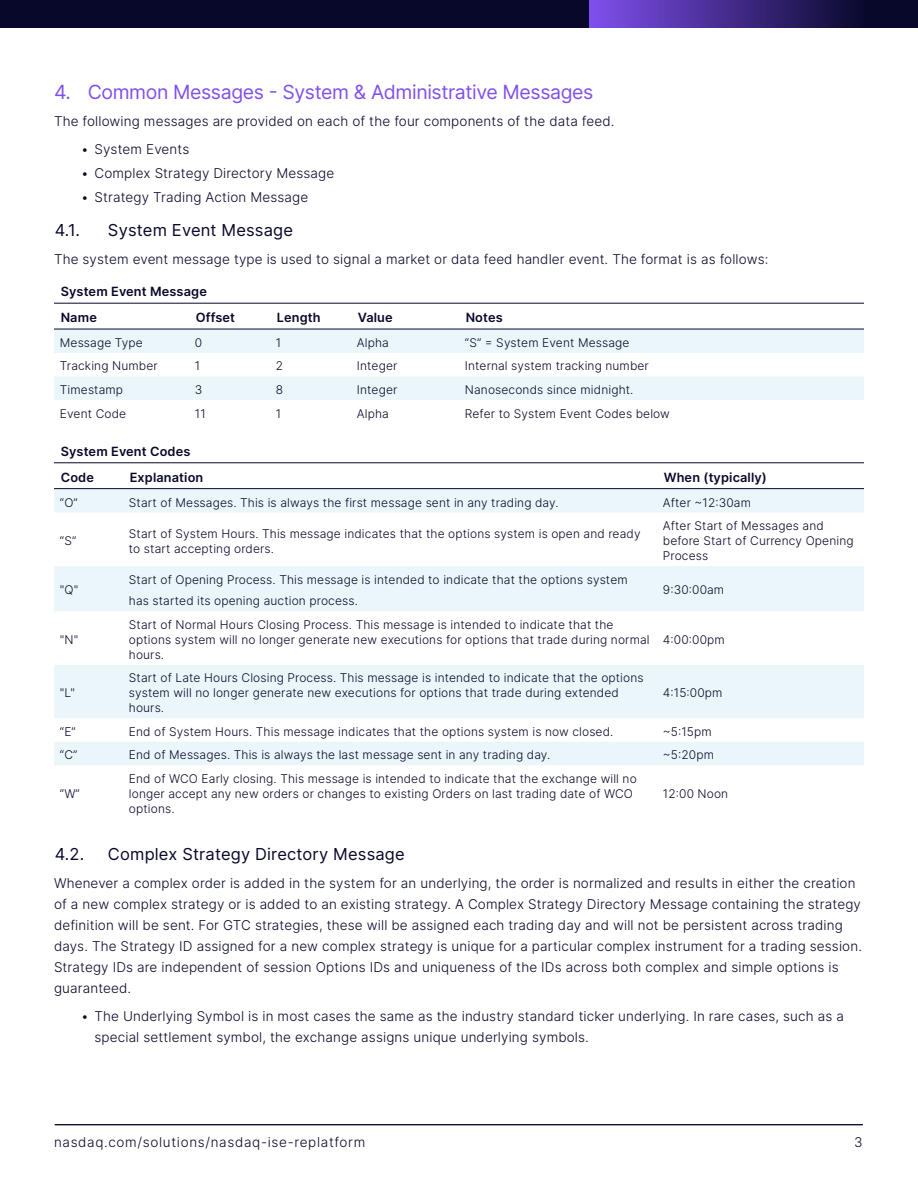
<style>
.page{position:relative;width:918px;height:1188px;background:#fff}
.page>*{position:absolute;margin:0;border:0;box-sizing:border-box;transform-origin:0 0}
.t1{font:19.5px "Inter";letter-spacing:-.02em;color:#814fec}
.t2{font:16.5px "Inter";letter-spacing:.01em;color:#08082a}
.t3{font:300 13.5px/21px "Inter";letter-spacing:.01em;color:#08082a}
.t4{font:300 13.5px "Inter";letter-spacing:.05em;color:#08082a}
.t5{font:600 12.75px/25.8px "Inter";letter-spacing:.01em;color:#08082a}
.t6{font:300 12px/15px "Inter";letter-spacing:.01em;color:#08082a}
</style>
<div class="page">
<hr style="left:55px;top:1124px;width:808px;height:1px;background:#08082a">
<div style="left:0;top:0;width:918px;height:28px;background:#08082a"></div>
<svg style="left:589px;top:0;width:265px;height:28px;background:#472d90"></svg>
<svg style="left:54px;top:330px;width:810px;height:70px;fill:#ebf6fa"></svg>
<hr style="left:54px;top:303px;width:135px;height:1px;background:#08082a">
<hr style="left:189px;top:303px;width:81px;height:1px;background:#08082a">
<hr style="left:270px;top:303px;width:81px;height:1px;background:#08082a">
<hr style="left:351px;top:303px;width:108px;height:1px;background:#08082a">
<hr style="left:459px;top:303px;width:405px;height:1px;background:#08082a">
<hr style="left:54px;top:329px;width:135px;height:1px;background:#08082a">
<hr style="left:189px;top:329px;width:81px;height:1px;background:#08082a">
<hr style="left:270px;top:329px;width:81px;height:1px;background:#08082a">
<hr style="left:351px;top:329px;width:108px;height:1px;background:#08082a">
<hr style="left:459px;top:329px;width:405px;height:1px;background:#08082a">
<svg style="left:54px;top:489px;width:810px;height:276px;fill:#ebf6fa"></svg>
<hr style="left:54px;top:462px;width:69px;height:1px;background:#08082a">
<hr style="left:123px;top:462px;width:534px;height:1px;background:#08082a">
<hr style="left:657px;top:462px;width:207px;height:1px;background:#08082a">
<hr style="left:54px;top:488px;width:69px;height:1px;background:#08082a">
<hr style="left:123px;top:488px;width:534px;height:1px;background:#08082a">
<hr style="left:657px;top:488px;width:207px;height:1px;background:#08082a">
<h1 class="t1" style="left:54px;top:77px;width:541px">4. Common Messages - System &amp; Administrative Messages</h1>
<p class="t3" style="left:54px;top:111px;width:562px">The following messages are provided on each of the four components of the data feed.</p>
<p class="t3" style="left:81px;top:139px;width:110px">• System Events</p>
<p class="t3" style="left:81px;top:162px;width:255px">• Complex Strategy Directory Message</p>
<p class="t3" style="left:81px;top:186px;width:229px">• Strategy Trading Action Message</p>
<h2 class="t2" style="left:55px;top:218px;width:27px">4.1.</h2>
<h2 class="t2" style="left:108px;top:218px;width:187px">System Event Message</h2>
<p class="t3" style="left:54px;top:248px;width:716px">The system event message type is used to signal a market or data feed handler event. The format is as follows:</p>
<p class="t5" style="left:61px;top:279px;width:148px">System Event Message<br>Name</p>
<p class="t5" style="left:196px;top:304px;width:41px">Offset</p>
<p class="t5" style="left:277px;top:304px;width:45px">Length</p>
<p class="t5" style="left:358px;top:304px;width:36px">Value</p>
<p class="t5" style="left:466px;top:304px;width:39px">Notes</p>
<p class="t6" style="left:60px;top:335px;width:84px">Message Type</p>
<p class="t6" style="left:195px;top:335px;width:9px">0</p>
<p class="t6" style="left:276px;top:335px;width:7px">1</p>
<p class="t6" style="left:357px;top:335px;width:33px">Alpha</p>
<p class="t6" style="left:465px;top:335px;width:166px">“S” = System Event Message</p>
<p class="t6" style="left:60px;top:358px;width:99px">Tracking Number</p>
<p class="t6" style="left:195px;top:358px;width:7px">1</p>
<p class="t6" style="left:276px;top:358px;width:9px">2</p>
<p class="t6" style="left:357px;top:358px;width:42px">Integer</p>
<p class="t6" style="left:465px;top:358px;width:185px">Internal system tracking number</p>
<p class="t6" style="left:60px;top:382px;width:65px">Timestamp</p>
<p class="t6" style="left:195px;top:382px;width:9px">3</p>
<p class="t6" style="left:276px;top:382px;width:9px">8</p>
<p class="t6" style="left:357px;top:382px;width:42px">Integer</p>
<p class="t6" style="left:465px;top:382px;width:170px">Nanoseconds since midnight.</p>
<p class="t6" style="left:60px;top:405px;width:68px">Event Code</p>
<p class="t6" style="left:195px;top:405px;width:12px">11</p>
<p class="t6" style="left:276px;top:405px;width:7px">1</p>
<p class="t6" style="left:357px;top:405px;width:33px">Alpha</p>
<p class="t6" style="left:465px;top:405px;width:206px">Refer to System Event Codes below</p>
<p class="t5" style="left:61px;top:438px;width:131px">System Event Codes<br>Code</p>
<p class="t5" style="left:130px;top:464px;width:75px">Explanation</p>
<p class="t5" style="left:664px;top:464px;width:105px">When (typically)</p>
<p class="t6" style="left:60px;top:495px;width:19px">“O”</p>
<p class="t6" style="left:129px;top:495px;width:431px">Start of Messages. This is always the first message sent in any trading day.</p>
<p class="t6" style="left:663px;top:495px;width:90px">After ~12:30am</p>
<p class="t6" style="left:60px;top:533px;width:18px">“S”</p>
<p class="t6" style="left:129px;top:526px;width:513px">Start of System Hours. This message indicates that the options system is open and ready to start accepting orders.</p>
<p class="t6" style="left:663px;top:518px;width:192px">After Start of Messages and before Start of Currency Opening<br>Process</p>
<p class="t6" style="left:60px;top:582px;width:20px">"Q"</p>
<p class="t6" style="left:129px;top:568px;width:500px;line-height:21.8px">Start of Opening Process. This message is intended to indicate that the options system has started its opening auction process.</p>
<p class="t6" style="left:663px;top:582px;width:63px">9:30:00am</p>
<p class="t6" style="left:60px;top:632px;width:20px">"N"</p>
<p class="t6" style="left:129px;top:617px;width:522px">Start of Normal Hours Closing Process. This message is intended to indicate that the options system will no longer generate new executions for options that trade during normal hours.</p>
<p class="t6" style="left:663px;top:632px;width:63px">4:00:00pm</p>
<p class="t6" style="left:60px;top:685px;width:17px">"L"</p>
<p class="t6" style="left:129px;top:670px;width:516px">Start of Late Hours Closing Process. This message is intended to indicate that the options system will no longer generate new executions for options that trade during extended hours.</p>
<p class="t6" style="left:663px;top:685px;width:61px">4:15:00pm</p>
<p class="t6" style="left:60px;top:724px;width:17px">“E”</p>
<p class="t6" style="left:129px;top:724px;width:486px">End of System Hours. This message indicates that the options system is now closed.</p>
<p class="t6" style="left:663px;top:724px;width:50px">~5:15pm</p>
<p class="t6" style="left:60px;top:747px;width:19px">“C”</p>
<p class="t6" style="left:129px;top:747px;width:423px">End of Messages. This is always the last message sent in any trading day.</p>
<p class="t6" style="left:663px;top:747px;width:53px">~5:20pm</p>
<p class="t6" style="left:60px;top:786px;width:21px">“W”</p>
<p class="t6" style="left:129px;top:771px;width:509px">End of WCO Early closing. This message is intended to indicate that the exchange will no longer accept any new orders or changes to existing Orders on last trading date of WCO options.</p>
<p class="t6" style="left:663px;top:786px;width:67px">12:00 Noon</p>
<h2 class="t2" style="left:55px;top:842px;width:31px">4.2.</h2>
<h2 class="t2" style="left:108px;top:842px;width:298px">Complex Strategy Directory Message</h2>
<p class="t3" style="left:54px;top:872px;width:809px">Whenever a complex order is added in the system for an underlying, the order is normalized and results in either the creation of a new complex strategy or is added to an existing strategy. A Complex Strategy Directory Message containing the strategy definition will be sent. For GTC strategies, these will be assigned each trading day and will not be persistent across trading days. The Strategy ID assigned for a new complex strategy is unique for a particular complex instrument for a trading session.<br>Strategy IDs are independent of session Options IDs and uniqueness of the IDs across both complex and simple options is guaranteed.</p>
<p class="t3" style="left:94px;top:1005px;width:751px;text-indent:-14px">• The Underlying Symbol is in most cases the same as the industry standard ticker underlying. In rare cases, such as a special settlement symbol, the exchange assigns unique underlying symbols.</p>
<p class="t4" style="left:54px;top:1133px;width:313px">nasdaq.com/solutions/nasdaq-ise-replatform</p>
<p class="t3" style="left:854px;top:1132px;width:10px">3</p>
</div>
